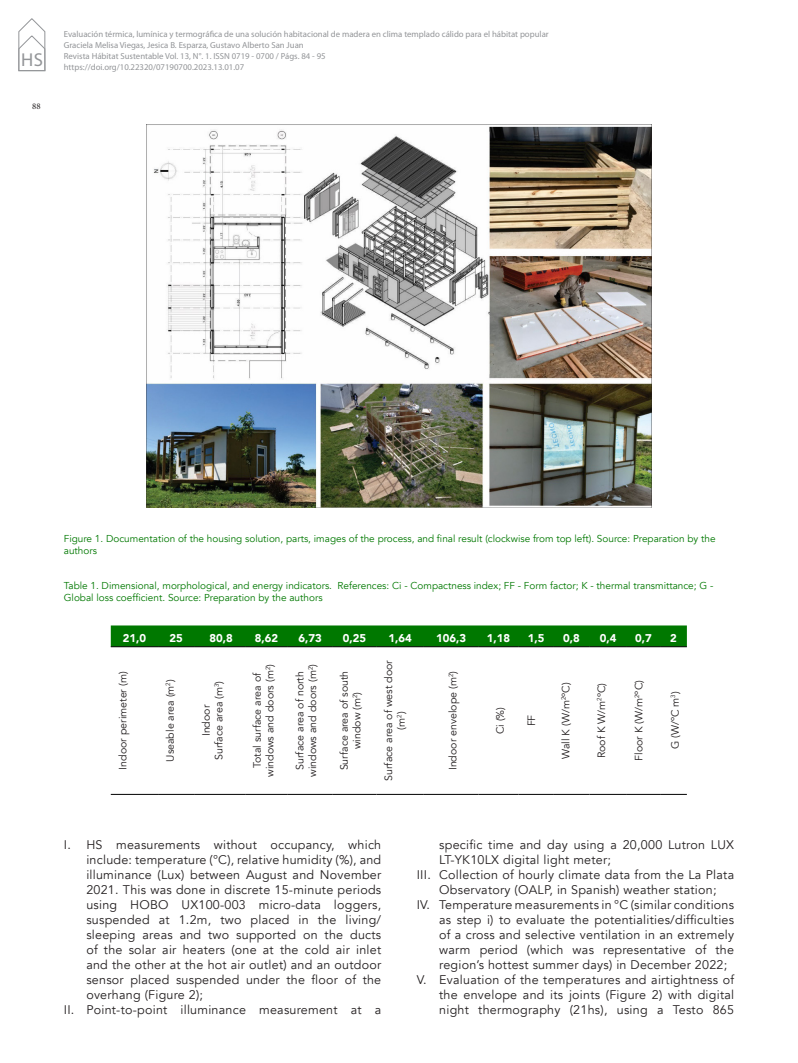
<style>
.page{position:relative;width:798px;height:1063px;background:#fff}
.page>*{position:absolute;margin:0;border:0;box-sizing:border-box;transform-origin:0 0}
.t1{font:18.75px "Myriad Pro";color:#939598}
.t2{font:12.5px/15px "Avenir";letter-spacing:.02em;color:#231f20;text-align:justify}
._12_TITULOS_TABLAS{font:900 11.25px "Avenir";color:#fff}
._13_TEXTOS_TABLAS{font:10.62px/12.8px "Avenir";color:#231f20;text-align:center}
._14_PIE_DE_FOTOS{font:10px/12px "Avenir";color:#007800}
.t3{font:8.75px/11.2px "Myriad Pro";color:#939598}
.t4{font:8.75px "Minion Pro";color:#231f20}
</style>
<div class="page">
<svg style="left:19px;top:18px;width:26px;height:53px"></svg>
<img style="left:146px;top:124px;width:505px;height:383px">
<svg style="left:111px;top:625px;width:575px;height:23px;background:#0e7a0e"></svg>
<hr style="left:111px;top:794px;width:47px;height:1px;background:#000">
<hr style="left:158px;top:794px;width:36px;height:1px;background:#000">
<hr style="left:194px;top:794px;width:51px;height:1px;background:#000">
<hr style="left:245px;top:794px;width:43px;height:1px;background:#000">
<hr style="left:288px;top:794px;width:44px;height:1px;background:#000">
<hr style="left:332px;top:794px;width:44px;height:1px;background:#000">
<hr style="left:376px;top:794px;width:47px;height:1px;background:#000">
<hr style="left:423px;top:794px;width:55px;height:1px;background:#000">
<hr style="left:478px;top:794px;width:40px;height:1px;background:#000">
<hr style="left:518px;top:794px;width:35px;height:1px;background:#000">
<hr style="left:553px;top:794px;width:36px;height:1px;background:#000">
<hr style="left:589px;top:794px;width:37px;height:1px;background:#000">
<hr style="left:626px;top:794px;width:33px;height:1px;background:#000">
<svg style="left:659px;top:794px;width:27px;height:1px"></svg>
<h1 class="t1" style="left:21px;top:48px;width:24px">HS</h1>
<p class="t4" style="left:32px;top:101px;width:10px">88</p>
<p class="t3" style="left:64px;top:28px;width:486px">Evaluación térmica, lumínica y termográfica de una solución habitacional de madera en clima templado cálido para el hábitat popular Graciela Melisa Viegas, Jesica B. Esparza, Gustavo Alberto San Juan<br>Revista Hábitat Sustentable Vol. 13, N°. 1. ISSN 0719 - 0700 / Págs. 84 - 95<br>https://doi.org/10.22320/07190700.2023.13.01.07</p>
<p class="_14_PIE_DE_FOTOS" style="left:64px;top:533px;width:653px">Figure 1. Documentation of the housing solution, parts, images of the process, and final result (clockwise from top left). Source: Preparation by the authors</p>
<p class="_14_PIE_DE_FOTOS" style="left:64px;top:579px;width:650px">Table 1. Dimensional, morphological, and energy indicators. References: Ci - Compactness index; FF - Form factor; K - thermal transmittance; G -<br>Global loss coefficient. Source: Preparation by the authors</p>
<p class="_12_TITULOS_TABLAS" style="left:123px;top:628px;width:25px">21,0</p>
<p class="_12_TITULOS_TABLAS" style="left:169px;top:628px;width:15px">25</p>
<p class="_12_TITULOS_TABLAS" style="left:209px;top:628px;width:25px">80,8</p>
<p class="_12_TITULOS_TABLAS" style="left:255px;top:628px;width:25px">8,62</p>
<p class="_12_TITULOS_TABLAS" style="left:298px;top:628px;width:25px">6,73</p>
<p class="_12_TITULOS_TABLAS" style="left:342px;top:628px;width:25px">0,25</p>
<p class="_12_TITULOS_TABLAS" style="left:388px;top:628px;width:25px">1,64</p>
<p class="_12_TITULOS_TABLAS" style="left:436px;top:628px;width:31px">106,3</p>
<p class="_12_TITULOS_TABLAS" style="left:486px;top:628px;width:25px">1,18</p>
<p class="_12_TITULOS_TABLAS" style="left:527px;top:628px;width:18px">1,5</p>
<p class="_12_TITULOS_TABLAS" style="left:563px;top:628px;width:18px">0,8</p>
<p class="_12_TITULOS_TABLAS" style="left:599px;top:628px;width:18px">0,4</p>
<p class="_12_TITULOS_TABLAS" style="left:635px;top:628px;width:18px">0,7</p>
<p class="_12_TITULOS_TABLAS" style="left:670px;top:628px;width:8px">2</p>
<p class="_13_TEXTOS_TABLAS" style="left:116px;top:770px;width:100px;rotate:-90deg">Indoor perimeter (m)</p>
<p class="_13_TEXTOS_TABLAS" style="left:164px;top:762px;width:84px;rotate:-90deg">Useable area (m<sup>2</sup>)</p>
<p class="_13_TEXTOS_TABLAS" style="left:251px;top:777px;width:115px;rotate:-90deg">Total surface area of windows and doors (m<sup>2</sup>)</p>
<p class="_13_TEXTOS_TABLAS" style="left:293px;top:777px;width:115px;rotate:-90deg">Surface area of north windows and doors (m<sup>2</sup>)</p>
<p class="_13_TEXTOS_TABLAS" style="left:338px;top:770px;width:101px;rotate:-90deg">Surface area of south window (m<sup>2</sup>)</p>
<p class="_13_TEXTOS_TABLAS" style="left:382px;top:781px;width:122px;rotate:-90deg">Surface area of west door (m<sup>2</sup>)</p>
<p class="_13_TEXTOS_TABLAS" style="left:446px;top:770px;width:101px;rotate:-90deg">Indoor envelope (m<sup>2</sup>)</p>
<p class="_13_TEXTOS_TABLAS" style="left:559px;top:759px;width:78px;rotate:-90deg">Wall K (W/m<sup>2</sup>ºC)</p>
<p class="_13_TEXTOS_TABLAS" style="left:595px;top:758px;width:77px;rotate:-90deg">Roof K W/m<sup>2</sup>ºC)</p>
<p class="_13_TEXTOS_TABLAS" style="left:632px;top:761px;width:82px;rotate:-90deg">Floor K (W/m<sup>2</sup>ºC)</p>
<p class="_13_TEXTOS_TABLAS" style="left:668px;top:749px;width:59px;rotate:-90deg">G (W/ºC m<sup>3</sup>)</p>
<p class="_13_TEXTOS_TABLAS" style="left:212px;top:760px;width:81px;rotate:-90deg">Surface area (m<sup>3</sup>)</p>
<p class="_13_TEXTOS_TABLAS" style="left:200px;top:736px;width:33px;rotate:-90deg">Indoor</p>
<p class="_13_TEXTOS_TABLAS" style="left:494px;top:734px;width:29px;rotate:-90deg">Ci (%)</p>
<p class="_13_TEXTOS_TABLAS" style="left:525px;top:726px;width:13px;rotate:-90deg">FF</p>
<p class="t2" style="left:86px;top:837px;width:296px;text-indent:-22px">I. HS measurements without occupancy, which include: temperature (°C), relative humidity (%), and illuminance (Lux) between August and November 2021. This was done in discrete 15-minute periods using HOBO UX100-003 micro-data loggers, suspended at 1.2m, two placed in the living/ sleeping areas and two supported on the ducts of the solar air heaters (one at the cold air inlet and the other at the hot air outlet) and an outdoor sensor placed suspended under the floor of the overhang (Figure 2);</p>
<p class="t2" style="left:64px;top:1002px;width:319px">II. Point-to-point illuminance measurement at a</p>
<p class="t2" style="left:439px;top:837px;width:296px">specific time and day using a 20,000 Lutron LUX<br>LT-YK10LX digital light meter;</p>
<p class="t2" style="left:416px;top:867px;width:319px;text-align:center">III. Collection of hourly climate data from the La Plata<br>Observatory (OALP, in Spanish) weather station;</p>
<p class="t2" style="left:439px;top:897px;width:296px;text-indent:-22px">IV. Temperature measurements in °C (similar conditions as step i) to evaluate the potentialities/difficulties of a cross and selective ventilation in an extremely warm period (which was representative of the region’s hottest summer days) in December 2022;</p>
<p class="t2" style="left:439px;top:972px;width:296px;text-indent:-22px">V. Evaluation of the temperatures and airtightness of the envelope and its joints (Figure 2) with digital night thermography (21hs), using a Testo 865</p>
</div>
